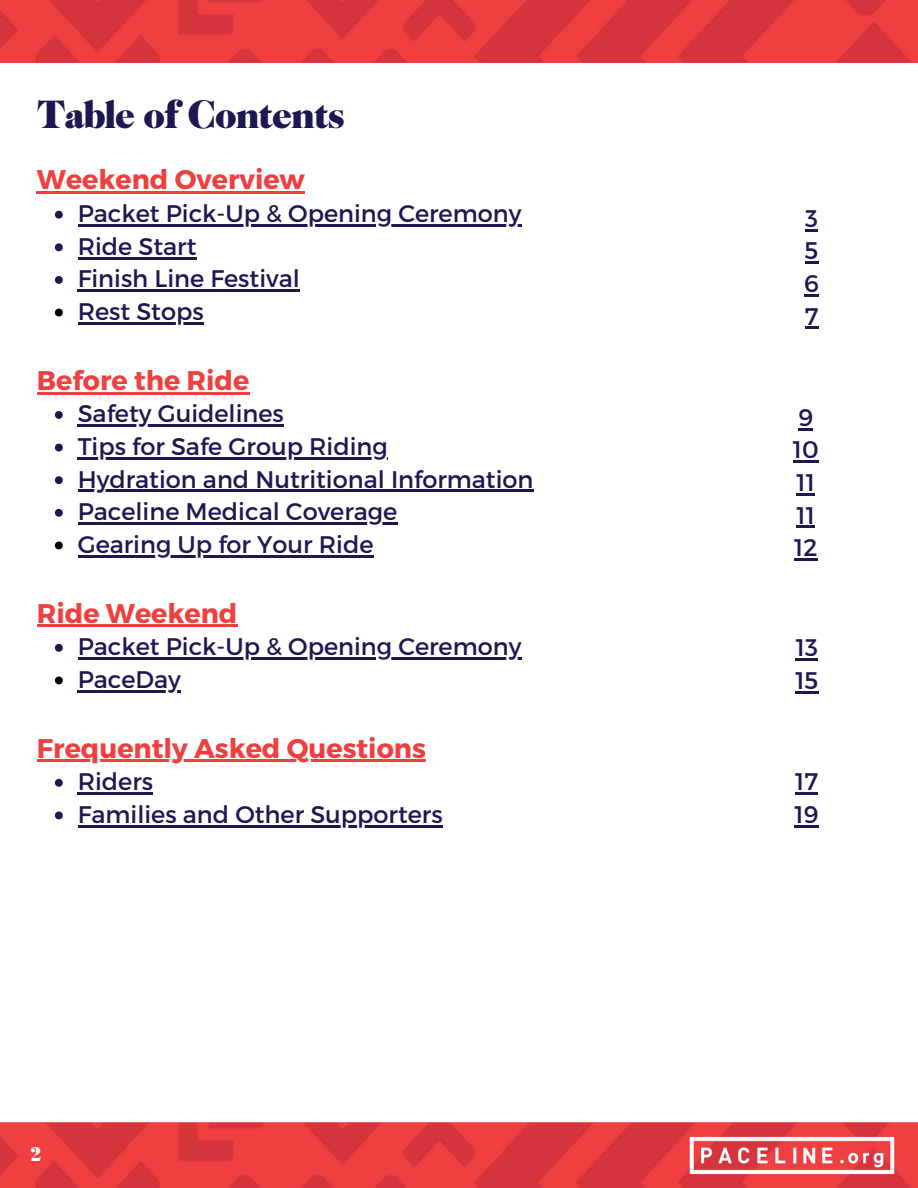
<style>
.page{position:relative;width:918px;height:1188px;background:#fff}
.page>*{position:absolute;margin:0;border:0;box-sizing:border-box;transform-origin:0 0}
.t1{font:36px "Cabernet JF Pro";letter-spacing:-.035em;color:#1d1752}
.t2{font:700 27px "Montserrat";color:#ef403f}
.t3{font:24px "Montserrat";color:#1d1752}
.t4{font:18px "Cabernet JF Pro";color:#fff}
</style>
<div class="page">
<img style="left:1px;top:1123px;width:917px;height:65px">
<img style="left:689px;top:1136px;width:207px;height:40px">
<img style="left:1px;top:0;width:917px;height:62px">
<svg style="left:55px;top:211px;width:8px;height:8px"></svg>
<hr style="left:78px;top:224px;width:443px;height:3px;background:#1d1752">
<svg style="left:55px;top:243px;width:8px;height:8px"></svg>
<hr style="left:78px;top:257px;width:119px;height:2px;background:#1d1752">
<svg style="left:55px;top:276px;width:8px;height:8px"></svg>
<hr style="left:78px;top:290px;width:222px;height:2px;background:#1d1752">
<svg style="left:55px;top:309px;width:8px;height:8px"></svg>
<hr style="left:78px;top:322px;width:126px;height:2px;background:#1d1752">
<svg style="left:55px;top:411px;width:8px;height:8px"></svg>
<hr style="left:78px;top:425px;width:206px;height:2px;background:#1d1752">
<svg style="left:55px;top:444px;width:8px;height:8px"></svg>
<hr style="left:78px;top:457px;width:310px;height:2px;background:#1d1752">
<svg style="left:55px;top:476px;width:8px;height:8px"></svg>
<hr style="left:78px;top:490px;width:455px;height:2px;background:#1d1752">
<svg style="left:55px;top:509px;width:8px;height:8px"></svg>
<hr style="left:78px;top:522px;width:319px;height:3px;background:#1d1752">
<svg style="left:55px;top:542px;width:8px;height:7px"></svg>
<hr style="left:78px;top:555px;width:296px;height:2px;background:#1d1752">
<svg style="left:55px;top:644px;width:8px;height:8px"></svg>
<hr style="left:78px;top:657px;width:443px;height:3px;background:#1d1752">
<svg style="left:55px;top:677px;width:8px;height:7px"></svg>
<hr style="left:78px;top:690px;width:103px;height:2px;background:#1d1752">
<svg style="left:55px;top:779px;width:8px;height:8px"></svg>
<hr style="left:78px;top:792px;width:75px;height:3px;background:#1d1752">
<svg style="left:55px;top:812px;width:8px;height:7px"></svg>
<hr style="left:78px;top:825px;width:365px;height:2px;background:#1d1752">
<hr style="left:37px;top:192px;width:268px;height:2px;background:#ef403f">
<hr style="left:37px;top:392px;width:212px;height:2px;background:#ef403f">
<hr style="left:37px;top:625px;width:200px;height:2px;background:#ef403f">
<hr style="left:37px;top:760px;width:389px;height:2px;background:#ef403f">
<svg style="left:805px;top:229px;width:13px;height:2px"></svg>
<svg style="left:805px;top:262px;width:14px;height:2px"></svg>
<svg style="left:804px;top:294px;width:15px;height:2px"></svg>
<svg style="left:805px;top:327px;width:13px;height:2px"></svg>
<svg style="left:798px;top:428px;width:15px;height:2px"></svg>
<hr style="left:793px;top:461px;width:26px;height:2px;background:#1d1752">
<svg style="left:797px;top:493px;width:18px;height:2px"></svg>
<svg style="left:797px;top:526px;width:18px;height:2px"></svg>
<hr style="left:794px;top:558px;width:24px;height:3px;background:#1d1752">
<hr style="left:796px;top:658px;width:22px;height:3px;background:#1d1752">
<hr style="left:795px;top:691px;width:24px;height:2px;background:#1d1752">
<hr style="left:795px;top:792px;width:23px;height:3px;background:#1d1752">
<hr style="left:795px;top:825px;width:24px;height:2px;background:#1d1752">
<p class="t1" style="left:37px;top:88px;width:309px">Table of Contents</p>
<p class="t2" style="left:37px;top:162px;width:270px">Weekend Overview</p>
<p class="t3" style="left:78px;top:198px;width:445px">Packet Pick-Up &amp; Opening Ceremony</p>
<p class="t3" style="left:78px;top:230px;width:120px">Ride Start</p>
<p class="t3" style="left:78px;top:263px;width:224px">Finish Line Festival</p>
<p class="t3" style="left:78px;top:296px;width:127px">Rest Stops</p>
<p class="t2" style="left:37px;top:362px;width:214px">Before the Ride</p>
<p class="t3" style="left:78px;top:398px;width:208px">Safety Guidelines</p>
<p class="t3" style="left:78px;top:431px;width:312px">Tips for Safe Group Riding</p>
<p class="t3" style="left:78px;top:463px;width:457px">Hydration and Nutritional Information</p>
<p class="t3" style="left:78px;top:496px;width:321px">Paceline Medical Coverage</p>
<p class="t3" style="left:78px;top:529px;width:297px">Gearing Up for Your Ride</p>
<p class="t2" style="left:37px;top:595px;width:202px">Ride Weekend</p>
<p class="t3" style="left:78px;top:631px;width:445px">Packet Pick-Up &amp; Opening Ceremony</p>
<p class="t3" style="left:78px;top:664px;width:105px">PaceDay</p>
<p class="t2" style="left:37px;top:730px;width:390px">Frequently Asked Questions</p>
<p class="t3" style="left:78px;top:766px;width:77px">Riders</p>
<p class="t3" style="left:78px;top:799px;width:366px">Families and Other Supporters</p>
<p class="t4" style="left:30px;top:1142px;width:13px">2</p>
<p class="t3" style="left:805px;top:203px;width:14px">3</p>
<p class="t3" style="left:805px;top:235px;width:15px">5</p>
<p class="t3" style="left:804px;top:268px;width:16px">6</p>
<p class="t3" style="left:805px;top:300px;width:15px">7</p>
<p class="t3" style="left:798px;top:402px;width:16px">9</p>
<p class="t3" style="left:793px;top:434px;width:27px">10</p>
<p class="t3" style="left:797px;top:467px;width:20px">11</p>
<p class="t3" style="left:797px;top:499px;width:20px">11</p>
<p class="t3" style="left:794px;top:532px;width:25px">12</p>
<p class="t3" style="left:796px;top:632px;width:24px">13</p>
<p class="t3" style="left:795px;top:665px;width:25px">15</p>
<p class="t3" style="left:795px;top:766px;width:24px">17</p>
<p class="t3" style="left:795px;top:799px;width:26px">19</p>
</div>
